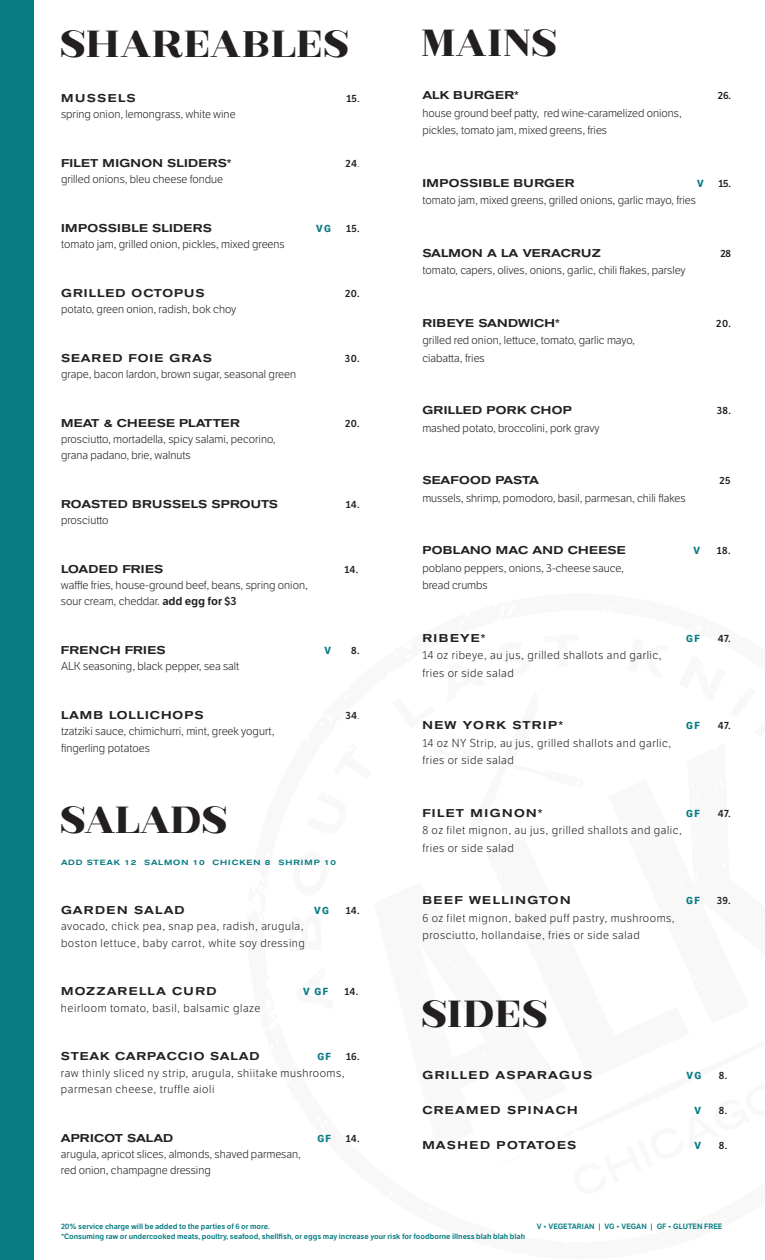
<style>
.page{position:relative;width:765px;height:1260px;background:#fff}
.page>*{position:absolute;margin:0;border:0;box-sizing:border-box;transform-origin:0 0}
.t1{font:37.5px "Banbury";color:#231f20}
.t2{font:300 11.25px/16.2px "LFT Etica";color:#231f20}
.t3{font:300 11.25px/17.5px "LFT Etica";letter-spacing:.05em;color:#231f20}
.t4{font:500 expanded 11.25px "Akzidenz Grotesk BE";letter-spacing:.02em;color:#231f20}
.t5{font:500 expanded 11.25px "Akzidenz Grotesk BE";letter-spacing:.12em;color:#231f20}
.t6{font:500 expanded 11.25px "Akzidenz Grotesk BE";letter-spacing:.04em;color:#231f20}
.t7{font:500 expanded 11.25px "Akzidenz Grotesk BE";letter-spacing:.09em;color:#231f20}
.t8{font:500 expanded 11.25px "Akzidenz Grotesk BE";letter-spacing:.11em;color:#231f20}
.t9{font:500 expanded 11.25px "Akzidenz Grotesk BE";color:#231f20}
.t10{font:500 expanded 11.25px "Akzidenz Grotesk BE";letter-spacing:.07em;color:#231f20}
.t11{font:500 expanded 11.25px "Akzidenz Grotesk BE";letter-spacing:.01em;color:#231f20}
.t12{font:500 expanded 11.25px "Akzidenz Grotesk BE";letter-spacing:.1em;color:#231f20}
.t13{font:10px "LFT Etica SB";letter-spacing:.03em;color:#231f20}
.t14{font:900 10px "Roboto";letter-spacing:.135em;color:#077c83}
.t15{font:7.5px/10px "LFT Etica SB";color:#077c83}
.t16{font:500 expanded 7.5px "Akzidenz Grotesk BE";letter-spacing:.12em;color:#077c83}
.s1{font-size:8.75px}
.s2{font-family:"LFT Etica";font-weight:300}
.s3{font-family:"LFT Etica SB";font-weight:400}
</style>
<div class="page">
<div style="left:0;top:0;width:34px;height:1260px;background:#077c83"></div>
<h1 class="t1" style="left:61px;top:21px;width:291px">SHAREABLES</h1>
<p class="t5" style="left:61px;top:91px;width:76px">MUSSELS</p>
<p class="t13" style="left:346px;top:92px;width:15px">15<span class="s1">.</span></p>
<p class="t2" style="left:61px;top:106px;width:176px">spring onion, lemongrass, white wine</p>
<p class="t4" style="left:61px;top:156px;width:172px">FILET MIGNON SLIDERS*</p>
<p class="t13" style="left:345px;top:157px;width:16px">24<span class="s2">.</span></p>
<p class="t2" style="left:61px;top:171px;width:164px">grilled onions, bleu cheese fondue</p>
<p class="t4" style="left:61px;top:221px;width:152px">IMPOSSIBLE SLIDERS</p>
<p class="t14" style="left:316px;top:221px;width:16px">VG</p>
<p class="t13" style="left:346px;top:222px;width:15px">15.</p>
<p class="t2" style="left:61px;top:236px;width:225px">tomato jam, grilled onion, pickles, mixed greens</p>
<p class="t7" style="left:61px;top:286px;width:145px">GRILLED OCTOPUS</p>
<p class="t13" style="left:345px;top:287px;width:16px">20.</p>
<p class="t2" style="left:61px;top:301px;width:177px">potato, green onion, radish, bok choy</p>
<p class="t7" style="left:61px;top:351px;width:152px">SEARED FOIE GRAS</p>
<p class="t13" style="left:345px;top:352px;width:16px">30.</p>
<p class="t2" style="left:61px;top:366px;width:237px">grape, bacon lardon, brown sugar, seasonal green</p>
<p class="t4" style="left:61px;top:416px;width:180px">MEAT &amp; CHEESE PLATTER</p>
<p class="t13" style="left:345px;top:417px;width:16px">20.</p>
<p class="t2" style="left:61px;top:431px;width:216px">prosciutto, mortadella, spicy salami, pecorino, grana padano, brie, walnuts</p>
<p class="t4" style="left:61px;top:497px;width:219px">ROASTED BRUSSELS SPROUTS</p>
<p class="t13" style="left:346px;top:498px;width:15px">14.</p>
<p class="t2" style="left:61px;top:512px;width:49px">prosciutto</p>
<p class="t4" style="left:61px;top:562px;width:104px">LOADED FRIES</p>
<p class="t13" style="left:345px;top:563px;width:15px">14.</p>
<p class="t2" style="left:61px;top:577px;width:248px">waffle fries, house-ground beef, beans, spring onion, sour cream, cheddar. <span class="s3">add egg for $3</span></p>
<p class="t4" style="left:61px;top:644px;width:106px">FRENCH FRIES</p>
<p class="t14" style="left:324px;top:643px;width:8px">V</p>
<p class="t13" style="left:351px;top:644px;width:10px">8.</p>
<p class="t2" style="left:61px;top:659px;width:180px">ALK seasoning, black pepper, sea salt</p>
<p class="t7" style="left:61px;top:709px;width:144px">LAMB LOLLICHOPS</p>
<p class="t13" style="left:345px;top:709px;width:16px">34<span class="s2">.</span></p>
<p class="t2" style="left:61px;top:724px;width:215px">tzatziki sauce, chimichurri, mint, greek yogurt, fingerling potatoes</p>
<h1 class="t1" style="left:61px;top:797px;width:169px">SALADS</h1>
<p class="t16" style="left:61px;top:858px;width:277px">ADD STEAK 12 SALMON 10 CHICKEN 8 SHRIMP 10</p>
<p class="t12" style="left:61px;top:904px;width:125px">GARDEN SALAD</p>
<p class="t14" style="left:314px;top:903px;width:16px">VG</p>
<p class="t13" style="left:346px;top:904px;width:15px">14.</p>
<p class="t3" style="left:61px;top:919px;width:246px;line-height:16.2px">avocado, chick pea, snap pea, radish, arugula, boston lettuce, baby carrot, white soy dressing</p>
<p class="t8" style="left:61px;top:985px;width:157px">MOZZARELLA CURD</p>
<p class="t14" style="left:303px;top:985px;width:27px">V GF</p>
<p class="t13" style="left:345px;top:986px;width:15px">14.</p>
<p class="t3" style="left:61px;top:999px;width:201px">heirloom tomato, basil, balsamic glaze</p>
<p class="t10" style="left:61px;top:1050px;width:200px">STEAK CARPACCIO SALAD</p>
<p class="t14" style="left:317px;top:1050px;width:15px">GF</p>
<p class="t13" style="left:346px;top:1051px;width:15px">16.</p>
<p class="t3" style="left:61px;top:1065px;width:285px;line-height:16.2px">raw thinly sliced ny strip, arugula, shiitake mushrooms, parmesan cheese, truffle aioli</p>
<p class="t9" style="left:61px;top:1131px;width:114px">APRICOT SALAD</p>
<p class="t14" style="left:317px;top:1131px;width:15px">GF</p>
<p class="t13" style="left:346px;top:1132px;width:15px">14.</p>
<p class="t2" style="left:61px;top:1146px;width:242px">arugula, apricot slices, almonds, shaved parmesan, red onion, champagne dressing</p>
<h1 class="t1" style="left:422px;top:21px;width:137px">MAINS</h1>
<p class="t6" style="left:422px;top:89px;width:98px">ALK BURGER*</p>
<p class="t13" style="left:718px;top:90px;width:15px">26.</p>
<p class="t2" style="left:422px;top:105px;width:261px;line-height:17.5px">house ground beef patty, red wine-caramelized onions, pickles, tomato jam, mixed greens, fries</p>
<p class="t6" style="left:422px;top:176px;width:154px">IMPOSSIBLE BURGER</p>
<p class="t14" style="left:697px;top:176px;width:8px">V</p>
<p class="t13" style="left:718px;top:177px;width:14px">15.</p>
<p class="t2" style="left:422px;top:193px;width:275px">tomato jam, mixed greens, grilled onions, garlic mayo, fries</p>
<p class="t4" style="left:422px;top:246px;width:180px">SALMON A LA VERACRUZ</p>
<p class="t13" style="left:720px;top:247px;width:12px">28</p>
<p class="t2" style="left:422px;top:263px;width:265px">tomato, capers, olives, onions, garlic, chili flakes, parsley</p>
<p class="t11" style="left:422px;top:316px;width:139px">RIBEYE SANDWICH*</p>
<p class="t13" style="left:716px;top:317px;width:16px">20.</p>
<p class="t2" style="left:422px;top:332px;width:214px;line-height:17.5px">grilled red onion, lettuce, tomato, garlic mayo, ciabatta, fries</p>
<p class="t6" style="left:422px;top:404px;width:151px">GRILLED PORK CHOP</p>
<p class="t13" style="left:717px;top:405px;width:16px">38.</p>
<p class="t2" style="left:422px;top:420px;width:179px">mashed potato, broccolini, pork gravy</p>
<p class="t9" style="left:422px;top:474px;width:118px">SEAFOOD PASTA</p>
<p class="t13" style="left:719px;top:475px;width:13px">25</p>
<p class="t2" style="left:422px;top:490px;width:265px">mussels, shrimp, pomodoro, basil, parmesan, chili flakes</p>
<p class="t4" style="left:422px;top:544px;width:205px">POBLANO MAC AND CHEESE</p>
<p class="t14" style="left:694px;top:544px;width:8px">V</p>
<p class="t13" style="left:717px;top:545px;width:15px">18.</p>
<p class="t2" style="left:422px;top:560px;width:203px;line-height:17.5px">poblano peppers, onions, 3-cheese sauce, bread crumbs</p>
<p class="t6" style="left:422px;top:631px;width:65px">RIBEYE*</p>
<p class="t14" style="left:686px;top:631px;width:15px">GF</p>
<p class="t13" style="left:718px;top:632px;width:14px">47.</p>
<p class="t3" style="left:422px;top:647px;width:241px">14 oz ribeye, au jus, grilled shallots and garlic, fries or side salad</p>
<p class="t5" style="left:422px;top:719px;width:142px">NEW YORK STRIP*</p>
<p class="t14" style="left:686px;top:719px;width:15px">GF</p>
<p class="t13" style="left:718px;top:720px;width:14px">47.</p>
<p class="t3" style="left:422px;top:735px;width:251px">14 oz NY Strip, au jus, grilled shallots and garlic, fries or side salad</p>
<p class="t5" style="left:422px;top:806px;width:122px">FILET MIGNON*</p>
<p class="t14" style="left:686px;top:806px;width:15px">GF</p>
<p class="t13" style="left:718px;top:807px;width:14px">47.</p>
<p class="t3" style="left:422px;top:822px;width:261px">8 oz filet mignon, au jus, grilled shallots and galic, fries or side salad</p>
<p class="t5" style="left:422px;top:894px;width:150px">BEEF WELLINGTON</p>
<p class="t14" style="left:686px;top:894px;width:15px">GF</p>
<p class="t13" style="left:717px;top:895px;width:15px">39.</p>
<p class="t3" style="left:422px;top:910px;width:254px">6 oz filet mignon, baked puff pastry, mushrooms, prosciutto, hollandaise, fries or side salad</p>
<h1 class="t1" style="left:422px;top:991px;width:128px">SIDES</h1>
<p class="t5" style="left:422px;top:1069px;width:171px">GRILLED ASPARAGUS</p>
<p class="t14" style="left:686px;top:1069px;width:16px">VG</p>
<p class="t13" style="left:719px;top:1070px;width:10px">8.</p>
<p class="t5" style="left:422px;top:1104px;width:157px">CREAMED SPINACH</p>
<p class="t14" style="left:695px;top:1104px;width:8px">V</p>
<p class="t13" style="left:719px;top:1105px;width:10px">8.</p>
<p class="t8" style="left:422px;top:1139px;width:156px">MASHED POTATOES</p>
<p class="t14" style="left:695px;top:1139px;width:8px">V</p>
<p class="t13" style="left:719px;top:1140px;width:10px">8.</p>
<p class="t15" style="left:61px;top:1222px;width:466px">20% service charge will be added to the parties of 6 or more.<br>*Consuming raw or undercooked meats, poultry, seafood, shellfish, or eggs may increase your risk for foodborne illness blah blah blah</p>
<p class="t15" style="left:537px;top:1222px;width:187px">V • VEGETARIAN | VG • VEGAN | GF • GLUTEN FREE</p>
</div>
